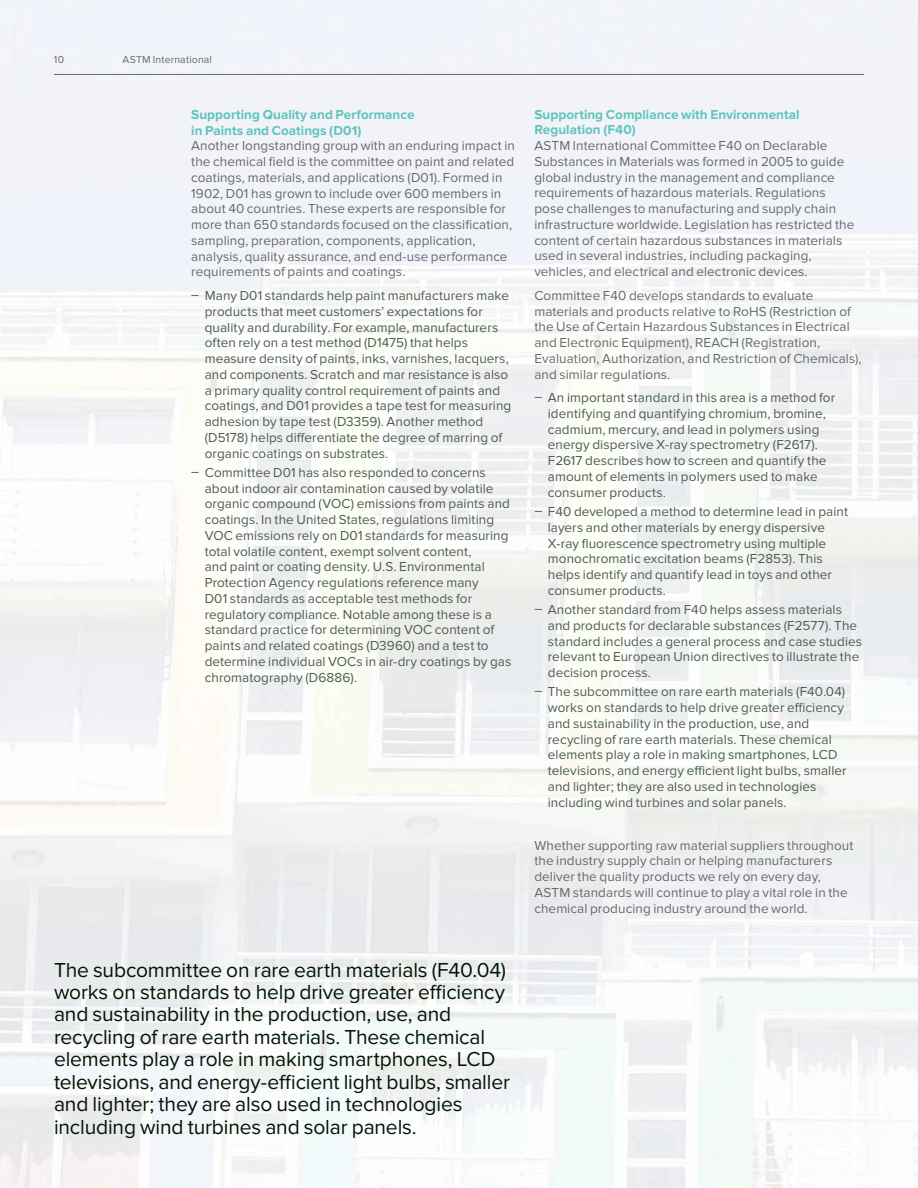
<style>
.page{position:relative;width:918px;height:1188px;background:#fff}
.page>*{position:absolute;margin:0;border:0;box-sizing:border-box;transform-origin:0 0}
.t1{font:21px/22.5px "Proxima Nova";letter-spacing:-.01em;color:#001604}
.t2{font:13.5px/15.8px "Proxima Nova";letter-spacing:.005em;color:#4a5f4e}
.t3{font:13.5px/15.8px "Proxima Nova";letter-spacing:.005em;color:#69696c}
.t4{font:700 13.5px/15.8px "Proxima Nova";letter-spacing:.005em;color:#5fc5ba}
.t5{font:10.5px "Proxima Nova";letter-spacing:.015em;color:#69696c}
</style>
<div class="page">
<hr style="left:54px;top:74px;width:810px;height:1px;background:#69696c">
<p class="t5" style="left:54px;top:53px;width:12px">10</p>
<p class="t5" style="left:123px;top:53px;width:91px">ASTM International</p>
<p class="t4" style="left:191px;top:107px;width:225px">Supporting Quality and Performance in Paints and Coatings (D01)</p>
<p class="t3" style="left:191px;top:138px;width:325px">Another longstanding group with an enduring impact in the chemical field is the committee on paint and related coatings, materials, and applications (D01). Formed in 1902, D01 has grown to include over 600 members in about 40 countries. These experts are responsible for more than 650 standards focused on the classification, sampling, preparation, components, application, analysis, quality assurance, and end-use performance requirements of paints and coatings.</p>
<p class="t2" style="left:205px;top:288px;width:308px;text-indent:-14px">ͽ Many D01 standards help paint manufacturers make products that meet customers’ expectations for quality and durability. For example, manufacturers often rely on a test method (D1475) that helps measure density of paints, inks, varnishes, lacquers, and components. Scratch and mar resistance is also a primary quality control requirement of paints and coatings, and D01 provides a tape test for measuring adhesion by tape test (D3359). Another method (D5178) helps differentiate the degree of marring of organic coatings on substrates.</p>
<p class="t2" style="left:205px;top:465px;width:308px;text-indent:-14px">ͽ Committee D01 has also responded to concerns about indoor air contamination caused by volatile organic compound (VOC) emissions from paints and coatings. In the United States, regulations limiting VOC emissions rely on D01 standards for measuring total volatile content, exempt solvent content,<br>and paint or coating density. U.S. Environmental Protection Agency regulations reference many<br>D01 standards as acceptable test methods for regulatory compliance. Notable among these is a standard practice for determining VOC content of paints and related coatings (D3960) and a test to determine individual VOCs in air-dry coatings by gas chromatography (D6886).</p>
<p class="t1" style="left:54px;top:959px;width:458px">The subcommittee on rare earth materials (F40.04) works on standards to help drive greater efficiency and sustainability in the production, use, and recycling of rare earth materials. These chemical elements play a role in making smartphones, LCD televisions, and energy-efficient light bulbs, smaller and lighter; they are also used in technologies including wind turbines and solar panels.</p>
<p class="t4" style="left:534px;top:107px;width:267px">Supporting Compliance with Environmental<br>Regulation (F40)</p>
<p class="t3" style="left:534px;top:138px;width:321px">ASTM International Committee F40 on Declarable Substances in Materials was formed in 2005 to guide global industry in the management and compliance requirements of hazardous materials. Regulations pose challenges to manufacturing and supply chain infrastructure worldwide. Legislation has restricted the content of certain hazardous substances in materials used in several industries, including packaging, vehicles, and electrical and electronic devices.</p>
<p class="t3" style="left:534px;top:288px;width:329px">Committee F40 develops standards to evaluate materials and products relative to RoHS (Restriction of the Use of Certain Hazardous Substances in Electrical and Electronic Equipment), REACH (Registration, Evaluation, Authorization, and Restriction of Chemicals), and similar regulations.</p>
<p class="t2" style="left:548px;top:390px;width:289px;text-indent:-14px">ͽ An important standard in this area is a method for identifying and quantifying chromium, bromine, cadmium, mercury, and lead in polymers using energy dispersive X-ray spectrometry (F2617).<br>F2617 describes how to screen and quantify the amount of elements in polymers used to make consumer products.</p>
<p class="t2" style="left:548px;top:504px;width:302px;text-indent:-14px">ͽ F40 developed a method to determine lead in paint layers and other materials by energy dispersive X-ray fluorescence spectrometry using multiple monochromatic excitation beams (F2853). This helps identify and quantify lead in toys and other consumer products.</p>
<p class="t2" style="left:548px;top:602px;width:316px;text-indent:-14px">ͽ Another standard from F40 helps assess materials and products for declarable substances (F2577). The standard includes a general process and case studies relevant to European Union directives to illustrate the decision process.</p>
<p class="t2" style="left:548px;top:684px;width:300px;text-indent:-14px">ͽ The subcommittee on rare earth materials (F40.04) works on standards to help drive greater efficiency and sustainability in the production, use, and recycling of rare earth materials. These chemical elements play a role in making smartphones, LCD televisions, and energy efficient light bulbs, smaller and lighter; they are also used in technologies including wind turbines and solar panels.</p>
<p class="t3" style="left:534px;top:837px;width:321px">Whether supporting raw material suppliers throughout the industry supply chain or helping manufacturers deliver the quality products we rely on every day, ASTM standards will continue to play a vital role in the chemical producing industry around the world.</p>
</div>
